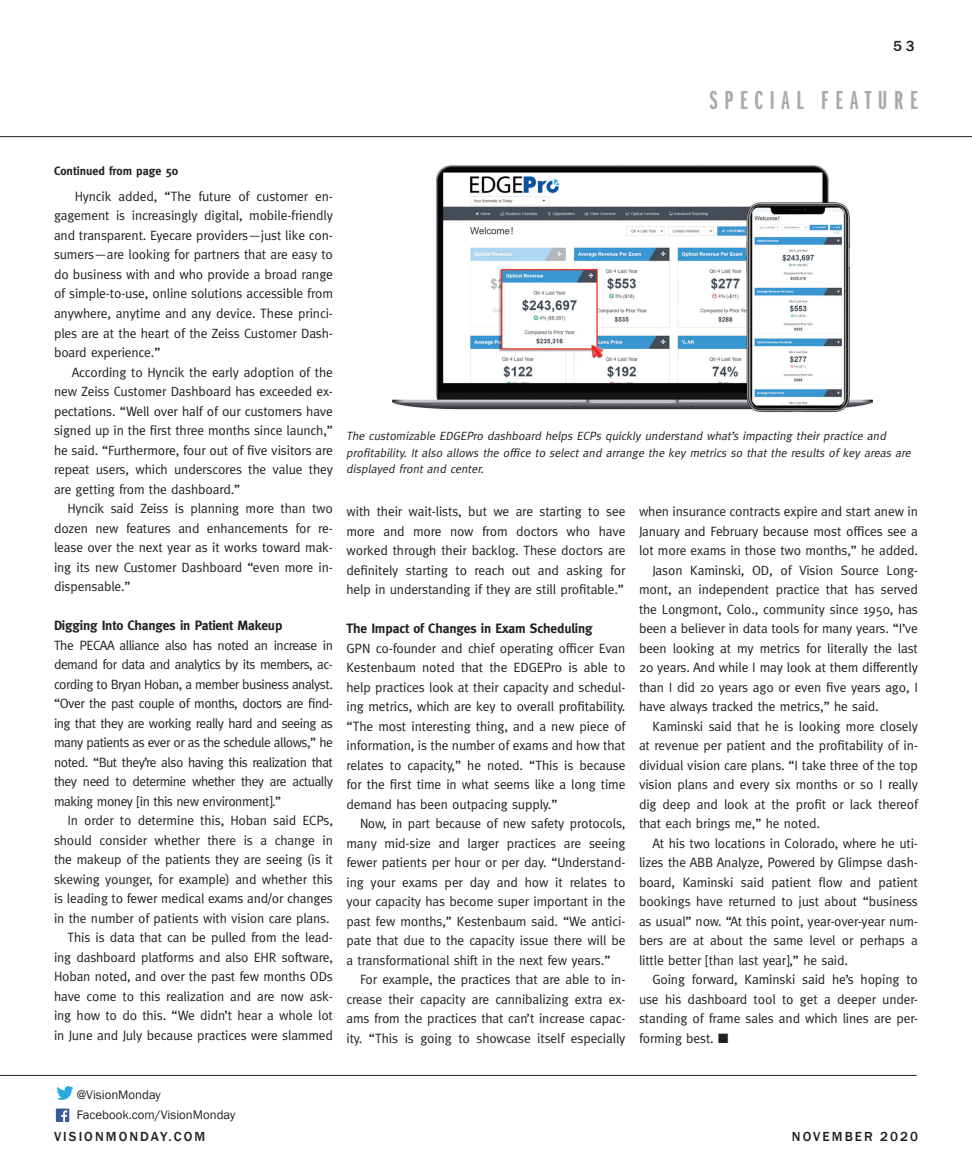
<style>
.page{position:relative;width:972px;height:1175px;background:#fff}
.page>*{position:absolute;margin:0;border:0;box-sizing:border-box;transform-origin:0 0}
.CATEGORY{font:27px "Franklin Gothic Demi X Cmpr";letter-spacing:.25em;color:#a8a9ad}
.CATEGORY-2{font:500 15px "Franklin Gothic";color:#231f20}
.t1{font:13.5px/19.5px "Meta";letter-spacing:-.01em;color:#231f20;text-align:justify}
.t2{font:700 13.5px "Meta";letter-spacing:-.01em;color:#231f20}
.CATEGORY-3{font:500 13.5px "Franklin Gothic";letter-spacing:.15em;color:#231f20}
.t3{font:12.75px "Franklin Gothic";color:#231f20}
.Captions{font:italic 12px/16.5px "Meta";color:#231f20}
.t4{font:700 12px "Meta";color:#231f20}
</style>
<div class="page">
<hr style="left:0;top:1075px;width:917px;height:1px;background:#231f20">
<img style="left:392px;top:166px;width:480px;height:246px">
<img style="left:56px;top:1108px;width:13px;height:14px">
<svg style="left:56px;top:1086px;width:17px;height:13px"></svg>
<hr style="left:0;top:136px;width:972px;height:1px;background:#231f20">
<p class="CATEGORY-2" style="left:893px;top:37px;width:23px">53</p>
<p class="CATEGORY" style="left:710px;top:85px;width:210px">SPECIAL FEATURE</p>
<p class="t4" style="left:54px;top:164px;width:126px">Continued from page 50</p>
<p class="t1" style="left:54px;top:186px;width:281px;text-indent:21px">Hyncik added, “The future of customer en&shy;gagement is increasingly digital, mobile-friendly and transparent. Eyecare providers—just like con&shy;sumers—are looking for partners that are easy to do business with and who provide a broad range of simple-to-use, online solutions accessible from anywhere, anytime and any device. These princi&shy;ples are at the heart of the Zeiss Customer Dash&shy;board experience.”</p>
<p class="t1" style="left:54px;top:362px;width:281px;text-indent:18px">According to Hyncik the early adoption of the new Zeiss Customer Dashboard has exceeded ex&shy;pectations. “Well over half of our customers have signed up in the first three months since launch,” he said. “Furthermore, four out of five visitors are repeat users, which underscores the value they are getting from the dashboard.”</p>
<p class="t1" style="left:54px;top:498px;width:281px;text-indent:14px">Hyncik said Zeiss is planning more than two dozen new features and enhancements for re&shy;lease over the next year as it works toward mak&shy;ing its new Customer Dashboard “even more in&shy;dispensable.”</p>
<p class="t2" style="left:54px;top:617px;width:230px">Digging Into Changes in Patient Makeup</p>
<p class="t1" style="left:54px;top:635px;width:281px">The PECAA alliance also has noted an increase in demand for data and analytics by its members, ac&shy;cording to Bryan Hoban, a member business analyst. “Over the past couple of months, doctors are find&shy;ing that they are working really hard and seeing as many patients as ever or as the schedule allows,” he noted. “But they’re also having this realization that they need to determine whether they are actually making money [in this new environment].”</p>
<p class="t1" style="left:54px;top:810px;width:281px;text-indent:14px">In order to determine this, Hoban said ECPs, should consider whether there is a change in the makeup of the patients they are seeing (is it skewing younger, for example) and whether this is leading to fewer medical exams and/or changes in the number of patients with vision care plans.</p>
<p class="t1" style="left:54px;top:927px;width:281px;text-indent:14px">This is data that can be pulled from the lead&shy;ing dashboard platforms and also EHR software, Hoban noted, and over the past few months ODs have come to this realization and are now ask&shy;ing how to do this. “We didn’t hear a whole lot in June and July because practices were slammed</p>
<p class="Captions" style="left:346px;top:427px;width:569px">The customizable EDGEPro dashboard helps ECPs quickly understand what’s impacting their practice and profitability. It also allows the office to select and arrange the key metrics so that the results of key areas are displayed front and center.</p>
<p class="t1" style="left:346px;top:501px;width:281px">with their wait-lists, but we are starting to see more and more now from doctors who have worked through their backlog. These doctors are definitely starting to reach out and asking for help in understanding if they are still profitable.”</p>
<p class="t2" style="left:346px;top:620px;width:248px">The Impact of Changes in Exam Scheduling</p>
<p class="t1" style="left:346px;top:638px;width:281px">GPN co-founder and chief operating officer Evan Kestenbaum noted that the EDGEPro is able to help practices look at their capacity and schedul&shy;ing metrics, which are key to overall profitability. “The most interesting thing, and a new piece of information, is the number of exams and how that relates to capacity,” he noted. “This is because for the first time in what seems like a long time demand has been outpacing supply.”</p>
<p class="t1" style="left:346px;top:813px;width:281px;text-indent:14px">Now, in part because of new safety protocols, many mid-size and larger practices are seeing fewer patients per hour or per day. “Understand&shy;ing your exams per day and how it relates to your capacity has become super important in the past few months,” Kestenbaum said. “We antici&shy;pate that due to the capacity issue there will be a transformational shift in the next few years.”</p>
<p class="t1" style="left:346px;top:969px;width:281px;text-indent:14px">For example, the practices that are able to in&shy;crease their capacity are cannibalizing extra ex&shy;ams from the practices that can’t increase capac&shy;ity. “This is going to showcase itself especially</p>
<p class="t1" style="left:639px;top:501px;width:281px">when insurance contracts expire and start anew in January and February because most offices see a lot more exams in those two months,” he added.</p>
<p class="t1" style="left:639px;top:560px;width:281px;text-indent:14px">Jason Kaminski, OD, of Vision Source Long&shy;mont, an independent practice that has served the Longmont, Colo., community since 1950, has been a believer in data tools for many years. “I’ve been looking at my metrics for literally the last 20 years. And while I may look at them differently than I did 20 years ago or even five years ago, I have always tracked the metrics,” he said.</p>
<p class="t1" style="left:639px;top:716px;width:281px;text-indent:14px">Kaminski said that he is looking more closely at revenue per patient and the profitability of in&shy;dividual vision care plans. “I take three of the top vision plans and every six months or so I really dig deep and look at the profit or lack thereof that each brings me,” he noted.</p>
<p class="t1" style="left:639px;top:833px;width:281px;text-indent:14px">At his two locations in Colorado, where he uti&shy;lizes the ABB Analyze, Powered by Glimpse dash&shy;board, Kaminski said patient flow and patient bookings have returned to just about “business as usual” now. “At this point, year-over-year num&shy;bers are at about the same level or perhaps a little better [than last year],” he said.</p>
<p class="t1" style="left:639px;top:969px;width:281px;text-indent:14px">Going forward, Kaminski said he’s hoping to use his dashboard tool to get a deeper under&shy;standing of frame sales and which lines are per&shy;forming best. ■</p>
<p class="t3" style="left:77px;top:1086px;width:86px">@VisionMonday</p>
<p class="t3" style="left:77px;top:1107px;width:160px">Facebook.com/VisionMonday</p>
<p class="CATEGORY-3" style="left:54px;top:1128px;width:153px">VISIONMONDAY.COM</p>
<p class="CATEGORY-3" style="left:792px;top:1128px;width:128px">NOVEMBER 2020</p>
</div>
